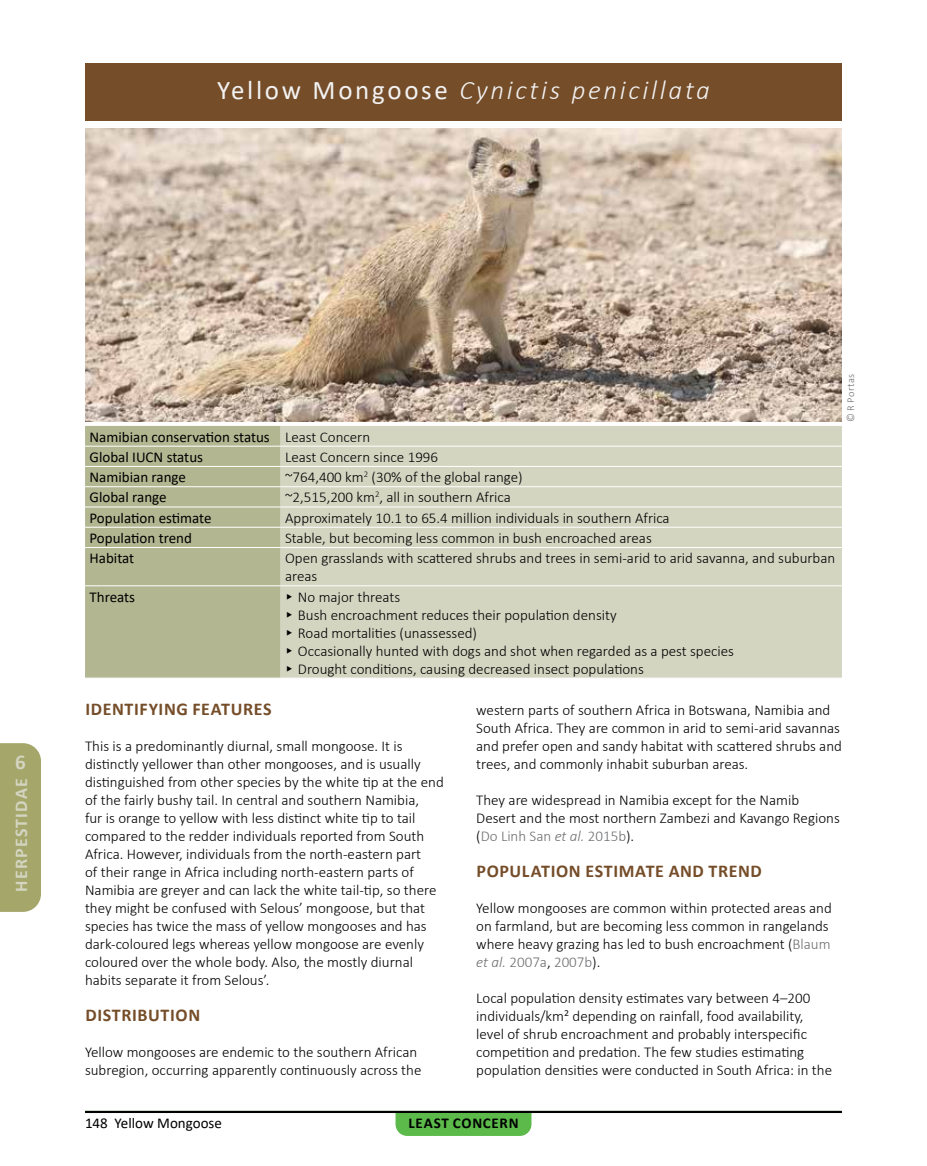
<style>
.page{position:relative;width:927px;height:1166px;background:#fff}
.page>*{position:absolute;margin:0;border:0;box-sizing:border-box;transform-origin:0 0}
.t1{font:italic 300 27px "Calibri";letter-spacing:.1em;color:#f2f2f2}
.t2{font:700 21px "Calibri";color:#d4d5c1}
.t3{font:700 18px "Calibri";letter-spacing:.035em;color:#754d29}
.t4{font:700 18px "Calibri";letter-spacing:.065em;color:#d4d5c1}
.t5{font:300 15px/18px "Calibri";color:#000}
.t6{font:15px/20.2px "Calibri";color:#000}
.t7{font:700 15px "Calibri";letter-spacing:.05em;color:#000}
.t8{font:300 10.5px "Calibri";letter-spacing:.03em;color:#6d6e71}
.s1{font-weight:400;font-style:normal}
.s2{font-weight:300}
.s3{color:#6d6e71}
.s4{font-style:italic;color:#6d6e71}
</style>
<div class="page">
<div style="left:396px;top:1112px;width:135px;height:23px;background:#5bba4a"></div>
<div style="left:85px;top:64px;width:757px;height:57px;background:#754d29"></div>
<div style="left:85px;top:426px;width:196px;height:251px;background:#b3b791"></div>
<div style="left:281px;top:426px;width:561px;height:251px;background:#d4d5c1"></div>
<hr style="left:85px;top:445px;width:196px;height:1px;background:#fff">
<hr style="left:281px;top:445px;width:561px;height:1px;background:#fff">
<hr style="left:85px;top:466px;width:196px;height:1px;background:#fff">
<hr style="left:281px;top:466px;width:561px;height:1px;background:#fff">
<hr style="left:85px;top:486px;width:196px;height:1px;background:#fff">
<hr style="left:281px;top:486px;width:561px;height:1px;background:#fff">
<hr style="left:85px;top:506px;width:196px;height:1px;background:#fff">
<hr style="left:281px;top:506px;width:561px;height:1px;background:#fff">
<hr style="left:85px;top:526px;width:196px;height:1px;background:#fff">
<hr style="left:281px;top:526px;width:561px;height:1px;background:#fff">
<hr style="left:85px;top:547px;width:196px;height:1px;background:#fff">
<hr style="left:281px;top:547px;width:561px;height:1px;background:#fff">
<hr style="left:85px;top:585px;width:196px;height:1px;background:#fff">
<hr style="left:281px;top:585px;width:561px;height:1px;background:#fff">
<img style="left:85px;top:128px;width:757px;height:293px">
<hr style="left:85px;top:1110px;width:757px;height:2px;background:#000">
<div style="left:0;top:743px;width:41px;height:168px;background:#a4a66a"></div>
<svg style="left:287px;top:593px;width:5px;height:6px"></svg>
<svg style="left:287px;top:611px;width:5px;height:6px"></svg>
<svg style="left:287px;top:629px;width:5px;height:6px"></svg>
<svg style="left:287px;top:647px;width:5px;height:6px"></svg>
<svg style="left:287px;top:665px;width:5px;height:6px"></svg>
<h1 class="t1" style="left:217px;top:73px;width:494px"><span class="s1">Yellow Mongoose</span> Cynictis penicillata</h1>
<h2 class="t2" style="left:15px;top:747px;width:12px">6</h2>
<p class="t4" style="left:9px;top:891px;width:114px;rotate:-90deg">HERPESTIDAE</p>
<p class="t6" style="left:90px;top:426px;width:282px">Namibian conservation status <span class="s2">Least Concern<br></span>Global IUCN status</p>
<p class="t5" style="left:285px;top:447px;width:155px">Least Concern since 1996</p>
<p class="t6" style="left:90px;top:466px;width:98px">Namibian range</p>
<p class="t5" style="left:285px;top:468px;width:239px">~764,400 km<sup>2</sup> (30% of the global range)</p>
<p class="t6" style="left:90px;top:487px;width:79px">Global range</p>
<p class="t5" style="left:285px;top:488px;width:227px">~2,515,200 km<sup>2</sup>, all in southern Africa</p>
<p class="t6" style="left:90px;top:507px;width:124px">Population estimate</p>
<p class="t5" style="left:285px;top:508px;width:386px">Approximately 10.1 to 65.4 million individuals in southern Africa</p>
<p class="t6" style="left:90px;top:527px;width:104px">Population trend</p>
<p class="t5" style="left:285px;top:528px;width:368px">Stable, but becoming less common in bush encroached areas</p>
<p class="t6" style="left:90px;top:547px;width:46px">Habitat</p>
<p class="t5" style="left:285px;top:549px;width:552px">Open grasslands with scattered shrubs and trees in semi-arid to arid savanna, and suburban areas</p>
<p class="t6" style="left:90px;top:586px;width:47px">Threats</p>
<p class="t5" style="left:298px;top:587px;width:438px">No major threats<br>Bush encroachment reduces their population density<br>Road mortalities (unassessed)<br>Occasionally hunted with dogs and shot when regarded as a pest species Drought conditions, causing decreased insect populations</p>
<p class="t8" style="left:844px;top:422px;width:50px;rotate:-90deg">© R Portas</p>
<p class="t3" style="left:85px;top:695px;width:188px">IDENTIFYING FEATURES</p>
<p class="t5" style="left:85px;top:736px;width:360px">This is a predominantly diurnal, small mongoose. It is distinctly yellower than other mongooses, and is usually distinguished from other species by the white tip at the end of the fairly bushy tail. In central and southern Namibia,<br>fur is orange to yellow with less distinct white tip to tail compared to the redder individuals reported from South Africa. However, individuals from the north-eastern part<br>of their range in Africa including north-eastern parts of Namibia are greyer and can lack the white tail-tip, so there they might be confused with Selous’ mongoose, but that species has twice the mass of yellow mongooses and has dark-coloured legs whereas yellow mongoose are evenly coloured over the whole body. Also, the mostly diurnal habits separate it from Selous’.</p>
<p class="t3" style="left:85px;top:1001px;width:116px">DISTRIBUTION</p>
<p class="t5" style="left:85px;top:1042px;width:338px">Yellow mongooses are endemic to the southern African subregion, occurring apparently continuously across the</p>
<p class="t5" style="left:476px;top:700px;width:367px">western parts of southern Africa in Botswana, Namibia and South Africa. They are common in arid to semi-arid savannas and prefer open and sandy habitat with scattered shrubs and trees, and commonly inhabit suburban areas.</p>
<p class="t5" style="left:476px;top:790px;width:365px">They are widespread in Namibia except for the Namib<br>Desert and the most northern Zambezi and Kavango Regions (<span class="s3">Do Linh San</span> <span class="s4">et al.</span> <span class="s3">2015b</span>).</p>
<p class="t3" style="left:477px;top:857px;width:287px">POPULATION ESTIMATE AND TREND</p>
<p class="t5" style="left:476px;top:898px;width:357px">Yellow mongooses are common within protected areas and on farmland, but are becoming less common in rangelands where heavy grazing has led to bush encroachment (<span class="s3">Blaum </span><span class="s4">et al.</span> <span class="s3">2007a</span>, <span class="s3">2007b</span>).</p>
<p class="t5" style="left:476px;top:988px;width:357px">Local population density estimates vary between 4–200 individuals/km² depending on rainfall, food availability, level of shrub encroachment and probably interspecific competition and predation. The few studies estimating population densities were conducted in South Africa: in the</p>
<p class="t6" style="left:85px;top:1112px;width:138px">148 Yellow Mongoose</p>
<p class="t7" style="left:408px;top:1111px;width:112px">LEAST CONCERN</p>
</div>
